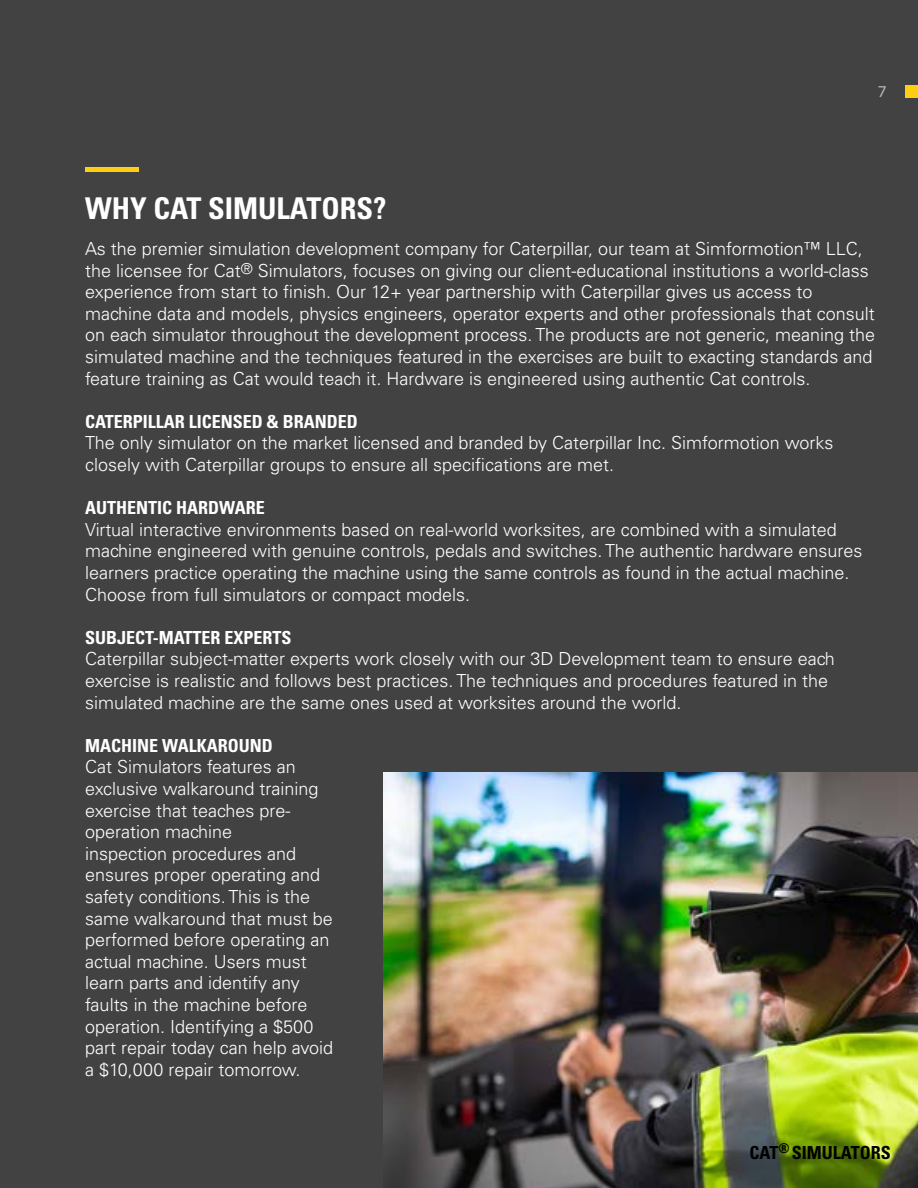
<style>
.page{position:relative;width:918px;height:1188px;background:#424242}
.page>*{position:absolute;margin:0;border:0;box-sizing:border-box;transform-origin:0 0}
.t1{font:700 condensed 30px "Univers";color:#fff}
.t2{font:300 18px/21.6px "Univers";color:#fff}
.t3{font:700 condensed 18px "Univers";color:#fff}
.t4{font:700 condensed 18px "Univers";color:#000}
.t5{font:15px "Lato";color:#bcbec0}
</style>
<div class="page">
<img style="left:383px;top:773px;width:535px;height:415px">
<hr style="left:85px;top:167px;width:54px;height:4px;background:#ffcd11">
<div style="left:905px;top:85px;width:13px;height:12px;background:#ffcd11"></div>
<p class="t5" style="left:878px;top:83px;width:10px">7</p>
<h1 class="t1" style="left:85px;top:197px;width:303px">WHY CAT SIMULATORS?</h1>
<p class="t2" style="left:85px;top:239px;width:792px">As the premier simulation development company for Caterpillar, our team at Simformotion™ LLC, the licensee for Cat<sup>®</sup> Simulators, focuses on giving our client-educational institutions a world-class experience from start to finish. Our 12+ year partnership with Caterpillar gives us access to machine data and models, physics engineers, operator experts and other professionals that consult on each simulator throughout the development process. The products are not generic, meaning the simulated machine and the techniques featured in the exercises are built to exacting standards and feature training as Cat would teach it. Hardware is engineered using authentic Cat controls.</p>
<p class="t3" style="left:85px;top:414px;width:274px">CATERPILLAR LICENSED &amp; BRANDED</p>
<p class="t2" style="left:85px;top:433px;width:750px">The only simulator on the market licensed and branded by Caterpillar Inc. Simformotion works closely with Caterpillar groups to ensure all specifications are met.</p>
<p class="t3" style="left:85px;top:501px;width:181px">AUTHENTIC HARDWARE</p>
<p class="t2" style="left:85px;top:520px;width:779px">Virtual interactive environments based on real-world worksites, are combined with a simulated machine engineered with genuine controls, pedals and switches. The authentic hardware ensures learners practice operating the machine using the same controls as found in the actual machine.<br>Choose from full simulators or compact models.</p>
<p class="t3" style="left:85px;top:630px;width:208px">SUBJECT-MATTER EXPERTS</p>
<p class="t2" style="left:85px;top:649px;width:751px">Caterpillar subject-matter experts work closely with our 3D Development team to ensure each exercise is realistic and follows best practices. The techniques and procedures featured in the simulated machine are the same ones used at worksites around the world.</p>
<p class="t3" style="left:85px;top:738px;width:189px">MACHINE WALKAROUND</p>
<p class="t2" style="left:85px;top:757px;width:249px">Cat Simulators features an exclusive walkaround training exercise that teaches pre&shy;operation machine<br>inspection procedures and ensures proper operating and safety conditions. This is the same walkaround that must be performed before operating an actual machine. Users must learn parts and identify any faults in the machine before operation. Identifying a $500 part repair today can help avoid a $10,000 repair tomorrow.</p>
<p class="t4" style="left:750px;top:1146px;width:143px">CAT<sup>®</sup> SIMULATORS</p>
</div>
